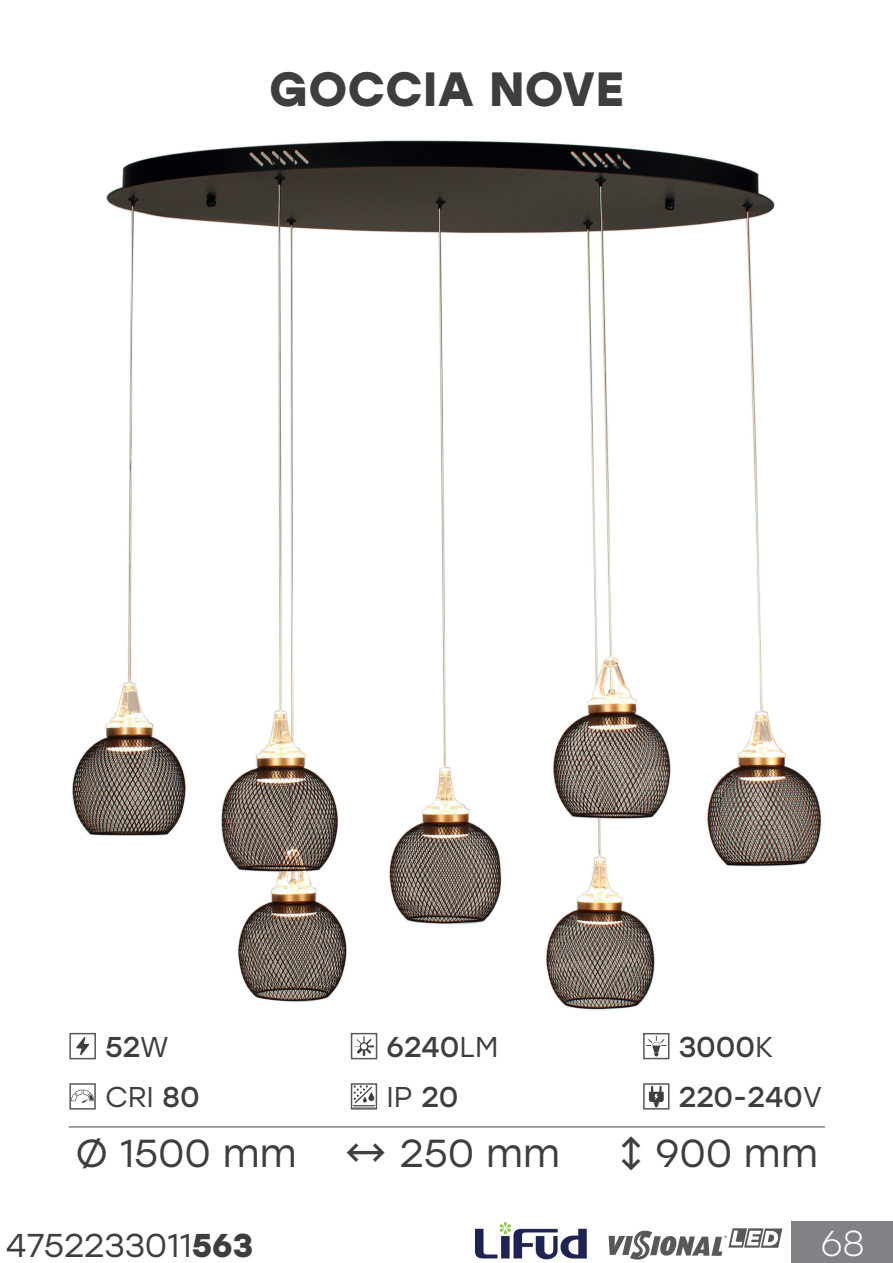
<style>
.page{position:relative;width:893px;height:1263px;background:#fff}
.page>*{position:absolute;margin:0;border:0;box-sizing:border-box;transform-origin:0 0}
.t1{font:700 48px "Stolzl";color:#3e3e3f}
.t2{font:39px "Stolzl";color:#3e3e3f}
.t3{font:300 36px "Stolzl";color:#fff}
.t4{font:33px "Stolzl";color:#3e3e3f}
.t5{font:28.65px "Stolzl";color:#3e3e3f}
.t6{font:28.65px "Stolzl";color:#3e3e3f}
.s1{font-style:inherit}
.s2{font-weight:700}
</style>
<div class="page">
<hr style="left:69px;top:1126px;width:756px;height:1px;background:#57585a">
<svg style="left:76px;top:1037px;width:13px;height:18px"></svg>
<div style="left:69px;top:1033px;width:27px;height:26px;border:2px solid #57585a"></div>
<svg style="left:354px;top:1036px;width:20px;height:20px"></svg>
<div style="left:351px;top:1033px;width:26px;height:26px;border:2px solid #57585a"></div>
<svg style="left:646px;top:1036px;width:20px;height:20px"></svg>
<div style="left:643px;top:1033px;width:26px;height:26px;border:2px solid #57585a"></div>
<svg style="left:72px;top:1089px;width:21px;height:14px"></svg>
<div style="left:69px;top:1083px;width:27px;height:26px;border:2px solid #57585a"></div>
<svg style="left:354px;top:1086px;width:20px;height:20px"></svg>
<div style="left:351px;top:1083px;width:26px;height:26px;border:2px solid #57585a"></div>
<svg style="left:649px;top:1086px;width:15px;height:20px"></svg>
<div style="left:643px;top:1083px;width:26px;height:26px;border:2px solid #57585a"></div>
<img style="left:72px;top:140px;width:750px;height:870px">
<div style="left:791px;top:1221px;width:102px;height:42px;background:#808285"></div>
<svg style="left:609px;top:1228px;width:173px;height:32px"></svg>
<img style="left:475px;top:1222px;width:112px;height:38px">
<h1 class="t1" style="left:269px;top:69px;width:356px">GOCCIA NOVE</h1>
<p class="t5" style="left:105px;top:1035px;width:65px">52<span class="s1">W</span></p>
<p class="t5" style="left:386px;top:1035px;width:114px">6240<span class="s1">LM</span></p>
<p class="t5" style="left:679px;top:1035px;width:96px">3000<span class="s1">K</span></p>
<p class="t6" style="left:105px;top:1079px;width:96px">CRI <span class="s1">80</span></p>
<p class="t6" style="left:386px;top:1079px;width:74px">IP <span class="s1">20</span></p>
<p class="t5" style="left:679px;top:1085px;width:145px">220-240<span class="s1">V</span></p>
<h2 class="t2" style="left:76px;top:1129px;width:486px">Ø 1500 mm ↔ 250 mm</h2>
<h2 class="t2" style="left:619px;top:1129px;width:201px">↕ 900 mm</h2>
<p class="t4" style="left:6px;top:1225px;width:249px">4752233011<span class="s2">563</span></p>
<p class="t3" style="left:821px;top:1228px;width:45px">68</p>
</div>
